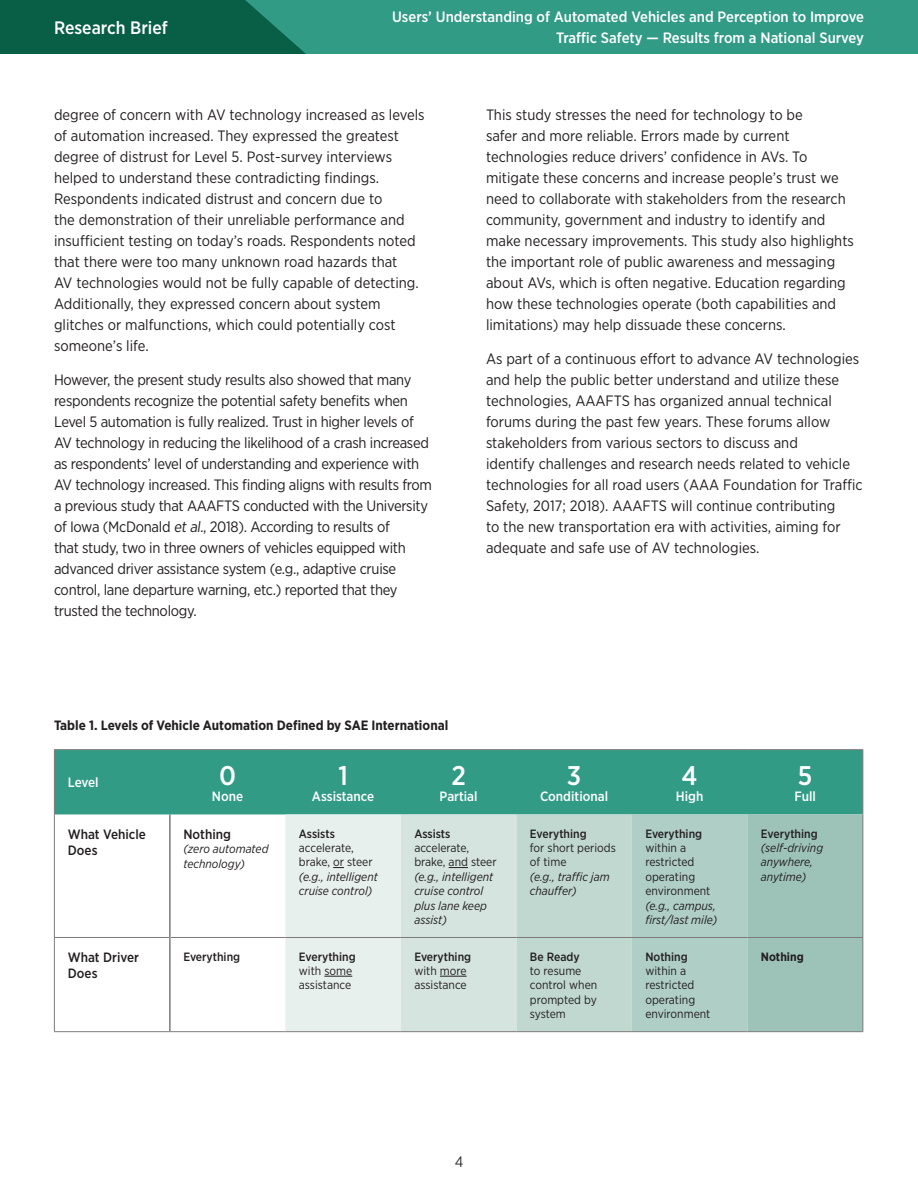
<style>
.page{position:relative;width:918px;height:1188px;background:#fff}
.page>*{position:absolute;margin:0;border:0;box-sizing:border-box;transform-origin:0 0}
.Table_Header{font:500 27px "Gotham Narrow";color:#fff}
.t1{font:500 18px "Gotham Narrow";color:#fff}
.Body_Copy{font:15px/21px "Gotham Narrow";color:#231f20}
.Body_Copy-2{font:15px/21px "Gotham Narrow";letter-spacing:-.02em;color:#231f20}
.t2{font:500 15px/21px "Gotham Narrow";color:#fff;text-align:right}
.t3{font:15px "Gotham Narrow";color:#2d2e2e}
.Figure_Number{font:700 13.5px "Gotham Narrow";color:#231f20}
.Table_Header-2{font:500 13.5px "Gotham Narrow";color:#fff}
.Table_Header-3{font:500 13.5px/16.2px "Gotham Narrow";color:#231f20}
.Table_Body_Text{font:12px/14.4px "Gotham Narrow";color:#231f20}
.Table_Body_Text-2{font:italic 12px/14.4px "Gotham Narrow";color:#231f20}
.Table_Body_Text-3{font:500 12px "Gotham Narrow";color:#231f20}
.Table_Body_Text-4{font:700 12px "Gotham Narrow";color:#231f20}
</style>
<div class="page">
<div style="left:0;top:0;width:918px;height:54px;background:#319b86"></div>
<svg style="left:0;top:0;width:306px;height:54px;background:#0c634c"></svg>
<div style="left:55px;top:750px;width:807px;height:64px;background:#319b86"></div>
<hr style="left:54px;top:814px;width:1px;height:123px;background:#7e7a7a">
<hr style="left:54px;top:937px;width:115px;height:1px;background:#7e7a7a">
<hr style="left:54px;top:938px;width:1px;height:93px;background:#7e7a7a">
<hr style="left:171px;top:937px;width:114px;height:1px;background:#7e7a7a">
<hr style="left:54px;top:1031px;width:116px;height:1px;background:#7e7a7a">
<hr style="left:170px;top:1031px;width:115px;height:1px;background:#7e7a7a">
<hr style="left:54px;top:749px;width:116px;height:1px;background:#7e7a7a">
<hr style="left:54px;top:750px;width:1px;height:64px;background:#7e7a7a">
<hr style="left:170px;top:749px;width:115px;height:1px;background:#7e7a7a">
<hr style="left:285px;top:749px;width:116px;height:1px;background:#7e7a7a">
<hr style="left:401px;top:749px;width:115px;height:1px;background:#7e7a7a">
<hr style="left:516px;top:749px;width:116px;height:1px;background:#7e7a7a">
<hr style="left:632px;top:749px;width:115px;height:1px;background:#7e7a7a">
<hr style="left:747px;top:749px;width:116px;height:1px;background:#7e7a7a">
<hr style="left:862px;top:750px;width:1px;height:64px;background:#7e7a7a">
<hr style="left:169px;top:814px;width:2px;height:123px;background:#7e7a7a">
<hr style="left:169px;top:937px;width:2px;height:94px;background:#7e7a7a">
<svg style="left:285px;top:814px;width:578px;height:218px;background:#c1d7d1"></svg>
<p class="t1" style="left:54px;top:16px;width:115px">Research Brief</p>
<p class="t2" style="left:392px;top:7px;width:473px">Users’ Understanding of Automated Vehicles and Perception to Improve<br>Traffic Safety — Results from a National Survey</p>
<p class="Body_Copy" style="left:54px;top:104px;width:372px">degree of concern with AV technology increased as levels of automation increased. They expressed the greatest degree of distrust for Level 5. Post-survey interviews helped to understand these contradicting findings.<br>Respondents indicated distrust and concern due to<br>the demonstration of their unreliable performance and insufficient testing on today’s roads. Respondents noted that there were too many unknown road hazards that<br>AV technologies would not be fully capable of detecting.<br>Additionally, they expressed concern about system glitches or malfunctions, which could potentially cost someone’s life.</p>
<p class="Body_Copy-2" style="left:54px;top:369px;width:380px">However, the present study results also showed that many respondents recognize the potential safety benefits when Level 5 automation is fully realized. Trust in higher levels of AV technology in reducing the likelihood of a crash increased as respondents’ level of understanding and experience with AV technology increased. This finding aligns with results from a previous study that AAAFTS conducted with the University of Iowa (McDonald etal., 2018). According to results of<br>that study, two in three owners of vehicles equipped with advanced driver assistance system (e.g., adaptive cruise control, lane departure warning, etc.) reported that they trusted the technology.</p>
<p class="Body_Copy" style="left:486px;top:104px;width:369px">This study stresses the need for technology to be<br>safer and more reliable. Errors made by current technologies reduce drivers’ confidence in AVs. To mitigate these concerns and increase people’s trust we need to collaborate with stakeholders from the research community, government and industry to identify and make necessary improvements. This study also highlights the important role of public awareness and messaging about AVs, which is often negative. Education regarding how these technologies operate (both capabilities and limitations) may help dissuade these concerns.</p>
<p class="Body_Copy" style="left:486px;top:348px;width:378px">As part of a continuous effort to advance AV technologies and help the public better understand and utilize these technologies, AAAFTS has organized annual technical forums during the past few years. These forums allow stakeholders from various sectors to discuss and<br>identify challenges and research needs related to vehicle technologies for all road users (AAA Foundation for Traffic Safety, 2017; 2018). AAAFTS will continue contributing<br>to the new transportation era with activities, aiming for adequate and safe use of AV technologies.</p>
<p class="Figure_Number" style="left:54px;top:716px;width:396px">Table 1. Levels of Vehicle Automation Defined by SAE International</p>
<p class="Table_Header-2" style="left:68px;top:774px;width:32px">Level</p>
<p class="Table_Header" style="left:219px;top:758px;width:18px">0</p>
<p class="Table_Header-2" style="left:212px;top:788px;width:33px">None</p>
<p class="Table_Header" style="left:338px;top:758px;width:11px">1</p>
<p class="Table_Header-2" style="left:312px;top:788px;width:64px">Assistance</p>
<p class="Table_Header" style="left:451px;top:758px;width:16px">2</p>
<p class="Table_Header-2" style="left:440px;top:788px;width:40px">Partial</p>
<p class="Table_Header" style="left:567px;top:758px;width:16px">3</p>
<p class="Table_Header-2" style="left:540px;top:788px;width:69px">Conditional</p>
<p class="Table_Header" style="left:682px;top:758px;width:18px">4</p>
<p class="Table_Header-2" style="left:676px;top:788px;width:29px">High</p>
<p class="Table_Header" style="left:798px;top:758px;width:16px">5</p>
<p class="Table_Header-2" style="left:794px;top:788px;width:23px">Full</p>
<p class="Table_Header-3" style="left:68px;top:826px;width:80px">What Vehicle<br>Does</p>
<p class="Table_Header-3" style="left:183px;top:826px;width:49px">Nothing</p>
<p class="Table_Body_Text-2" style="left:183px;top:842px;width:87px">(zero automated technology)</p>
<p class="Table_Body_Text-3" style="left:299px;top:826px;width:38px">Assists</p>
<p class="Table_Body_Text" style="left:299px;top:840px;width:75px">accelerate, brake, or steer</p>
<p class="Table_Body_Text-2" style="left:299px;top:869px;width:80px">(e.g., intelligent cruise control)</p>
<p class="Table_Header-3" style="left:68px;top:949px;width:73px">What Driver<br>Does</p>
<p class="Table_Body_Text-3" style="left:183px;top:949px;width:58px">Everything</p>
<p class="Table_Body_Text-3" style="left:299px;top:949px;width:58px">Everything</p>
<p class="Table_Body_Text" style="left:299px;top:963px;width:55px">with some assistance</p>
<p class="Table_Body_Text-3" style="left:414px;top:826px;width:38px">Assists</p>
<p class="Table_Body_Text" style="left:414px;top:840px;width:84px">accelerate, brake, and steer</p>
<p class="Table_Body_Text-2" style="left:414px;top:869px;width:80px">(e.g., intelligent cruise control plus lane keep assist)</p>
<p class="Table_Body_Text-3" style="left:414px;top:949px;width:58px">Everything</p>
<p class="Table_Body_Text" style="left:414px;top:963px;width:54px">with more assistance</p>
<p class="Table_Body_Text-3" style="left:530px;top:826px;width:58px">Everything</p>
<p class="Table_Body_Text" style="left:530px;top:840px;width:88px">for short periods of time</p>
<p class="Table_Body_Text-2" style="left:530px;top:869px;width:81px">(e.g., traffic jam chauffer)</p>
<p class="Table_Body_Text-3" style="left:530px;top:949px;width:51px">Be Ready</p>
<p class="Table_Body_Text" style="left:530px;top:963px;width:69px">to resume control when prompted by system</p>
<p class="Table_Body_Text-3" style="left:645px;top:826px;width:58px">Everything</p>
<p class="Table_Body_Text" style="left:645px;top:840px;width:67px">within a restricted operating environment</p>
<p class="Table_Body_Text-2" style="left:645px;top:898px;width:73px">(e.g., campus, first/last mile)</p>
<p class="Table_Body_Text-3" style="left:645px;top:949px;width:44px">Nothing</p>
<p class="Table_Body_Text" style="left:645px;top:963px;width:51px">within a restricted operating</p>
<p class="Table_Body_Text" style="left:645px;top:1007px;width:67px">environment</p>
<p class="Table_Body_Text-3" style="left:761px;top:826px;width:58px">Everything</p>
<p class="Table_Body_Text-2" style="left:761px;top:840px;width:64px">(self-driving anywhere, anytime)</p>
<p class="Table_Body_Text-4" style="left:761px;top:949px;width:44px">Nothing</p>
<p class="t3" style="left:455px;top:1152px;width:10px">4</p>
</div>
